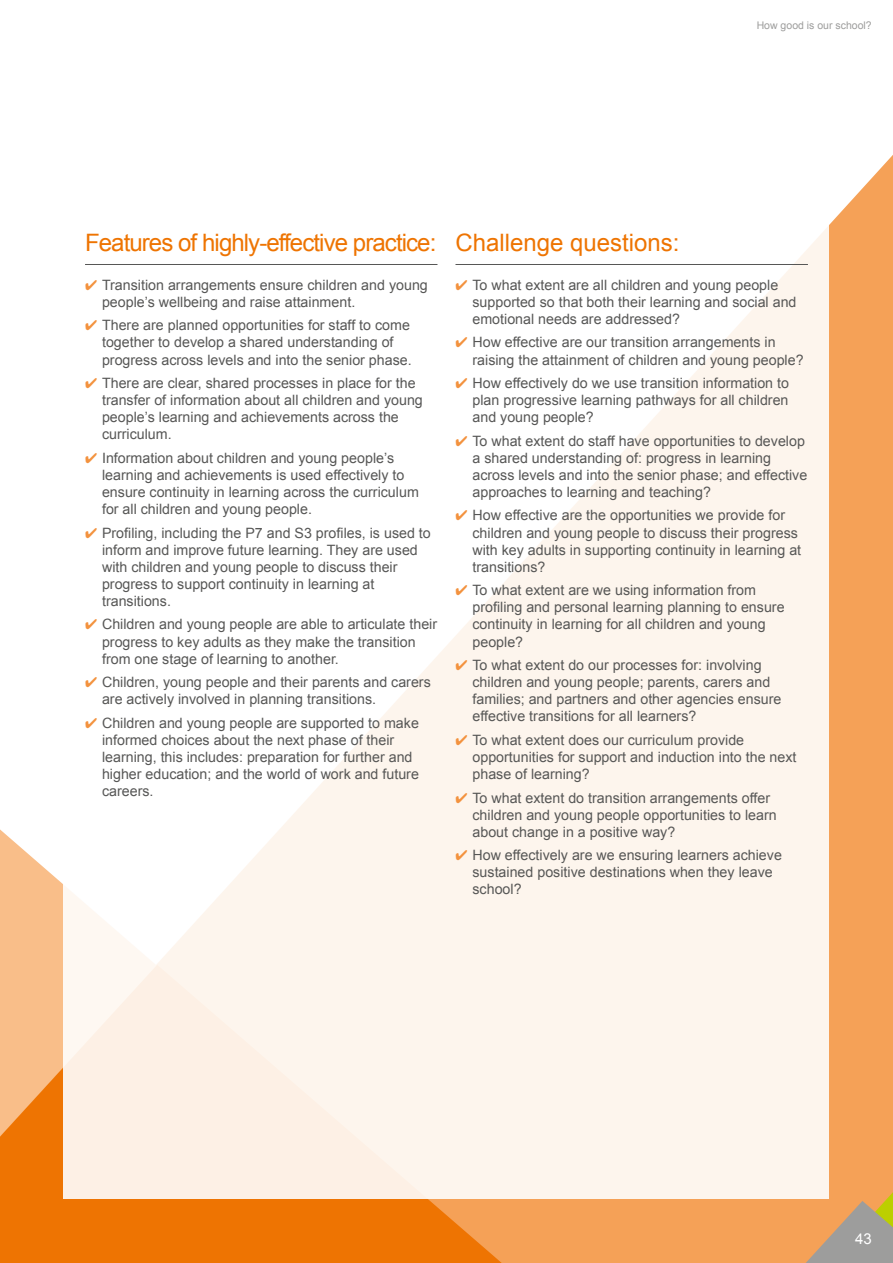
<style>
.page{position:relative;width:893px;height:1263px;background:#fff}
.page>*{position:absolute;margin:0;border:0;box-sizing:border-box;transform-origin:0 0}
.t1{font:24px "Arial";letter-spacing:-.04em;color:#ee7402}
.t2{font:24px "Arial";color:#ee7402}
.t3{font:15px "Arial";color:#fff}
.t4{font:14.25px/17.1px "Arial";color:#575756}
.t5{font:10.5px "Arial";color:#9d9d9c}
.s1{color:#f3923e}
</style>
<div class="page">
<svg style="left:0;top:829px;width:64px;height:136px;fill:#f9be89"></svg>
<div style="left:502px;top:155px;width:391px;height:1108px;background:#f5a157"></div>
<svg style="left:0;top:965px;width:502px;height:298px;fill:#ee7402"></svg>
<div style="left:64px;top:64px;width:765px;height:1135px;background:linear-gradient(to bottom,#fff,#fdf3e9)"></div>
<hr style="left:85px;top:264px;width:352px;height:1px;background:#575756">
<hr style="left:455px;top:264px;width:353px;height:1px;background:#575756">
<svg style="left:806px;top:1192px;width:87px;height:71px"></svg>
<p class="t5" style="left:757px;top:18px;width:116px">How good is our school?</p>
<h1 class="t1" style="left:85px;top:227px;width:353px">Features of highly-effective practice:</h1>
<p class="t4" style="left:102px;top:276px;width:327px;text-indent:-17px"><span class="s1">✔</span> Transition arrangements ensure children and young people’s wellbeing and raise attainment.</p>
<p class="t4" style="left:102px;top:317px;width:311px;text-indent:-17px"><span class="s1">✔</span> There are planned opportunities for staff to come together to develop a shared understanding of progress across levels and into the senior phase.</p>
<p class="t4" style="left:102px;top:375px;width:322px;text-indent:-17px"><span class="s1">✔</span> There are clear, shared processes in place for the transfer of information about all children and young people’s learning and achievements across the curriculum.</p>
<p class="t4" style="left:102px;top:449px;width:318px;text-indent:-17px"><span class="s1">✔</span> Information about children and young people’s learning and achievements is used effectively to ensure continuity in learning across the curriculum for all children and young people.</p>
<p class="t4" style="left:102px;top:524px;width:330px;text-indent:-17px"><span class="s1">✔</span> Profiling, including the P7 and S3 profiles, is used to inform and improve future learning. They are used with children and young people to discuss their progress to support continuity in learning at transitions.</p>
<p class="t4" style="left:102px;top:616px;width:337px;text-indent:-17px"><span class="s1">✔</span> Children and young people are able to articulate their progress to key adults as they make the transition from one stage of learning to another.</p>
<p class="t4" style="left:102px;top:674px;width:330px;text-indent:-17px"><span class="s1">✔</span> Children, young people and their parents and carers are actively involved in planning transitions.</p>
<p class="t4" style="left:102px;top:714px;width:318px;text-indent:-17px"><span class="s1">✔</span> Children and young people are supported to make informed choices about the next phase of their learning, this includes: preparation for further and higher education; and the world of work and future careers.</p>
<h1 class="t2" style="left:455px;top:227px;width:226px">Challenge questions:</h1>
<p class="t4" style="left:472px;top:276px;width:325px;text-indent:-17px"><span class="s1">✔</span> To what extent are all children and young people supported so that both their learning and social and emotional needs are addressed?</p>
<p class="t4" style="left:472px;top:334px;width:333px;text-indent:-17px"><span class="s1">✔</span> How effective are our transition arrangements in raising the attainment of children and young people?</p>
<p class="t4" style="left:472px;top:375px;width:318px;text-align:justify;text-indent:-17px"><span class="s1">✔</span> How effectively do we use transition information to plan progressive learning pathways for all children and young people?</p>
<p class="t4" style="left:472px;top:432px;width:336px;text-indent:-17px"><span class="s1">✔</span> To what extent do staff have opportunities to develop a shared understanding of: progress in learning across levels and into the senior phase; and effective approaches to learning and teaching?</p>
<p class="t4" style="left:472px;top:507px;width:330px;text-indent:-17px"><span class="s1">✔</span> How effective are the opportunities we provide for children and young people to discuss their progress with key adults in supporting continuity in learning at transitions?</p>
<p class="t4" style="left:472px;top:582px;width:314px;text-indent:-17px"><span class="s1">✔</span> To what extent are we using information from profiling and personal learning planning to ensure continuity in learning for all children and young people?</p>
<p class="t4" style="left:472px;top:657px;width:310px;text-indent:-17px"><span class="s1">✔</span> To what extent do our processes for: involving children and young people; parents, carers and families; and partners and other agencies ensure effective transitions for all learners?</p>
<p class="t4" style="left:472px;top:731px;width:325px;text-indent:-17px"><span class="s1">✔</span> To what extent does our curriculum provide opportunities for support and induction into the next phase of learning?</p>
<p class="t4" style="left:472px;top:789px;width:306px;text-indent:-17px"><span class="s1">✔</span> To what extent do transition arrangements offer children and young people opportunities to learn about change in a positive way?</p>
<p class="t4" style="left:472px;top:847px;width:311px;text-indent:-17px"><span class="s1">✔</span> How effectively are we ensuring learners achieve sustained positive destinations when they leave school?</p>
<p class="t3" style="left:855px;top:1229px;width:18px">43</p>
</div>
